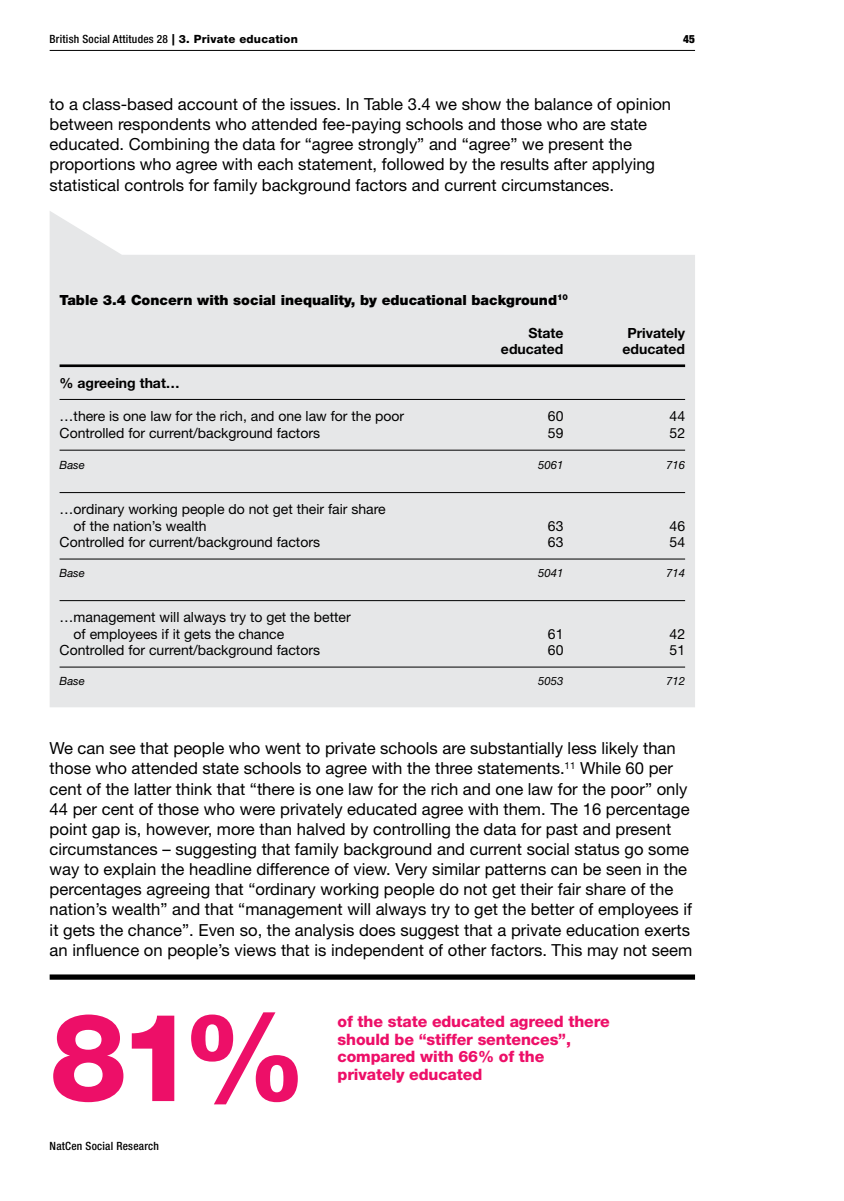
<style>
.page{position:relative;width:844px;height:1201px;background:#fff}
.page>*{position:absolute;margin:0;border:0;box-sizing:border-box;transform-origin:0 0}
.t1{font:800 122.5px "Helvetica Neue LT Std";color:#ed0f68}
.t2{font:16.62px/20.1px "Helvetica Neue LT Std";color:#000}
.t3{font:800 15.75px/17.5px "Helvetica Neue LT Std";letter-spacing:-.01em;color:#ed0f68}
.t4{font:14px/16.6px "Helvetica Neue LT Std";color:#000}
.t5{font:900 14px "Helvetica Neue LT Std";color:#000}
.t6{font:700 14px/16.6px "Helvetica Neue LT Std";color:#000;text-align:right}
.t7{font:500 condensed 11.38px "Helvetica Neue LT Std";letter-spacing:.02em;color:#000}
.t8{font:italic 11.38px "Helvetica Neue LT Std";color:#000}
.t9{font:900 condensed 11.38px "Helvetica Neue LT Std";color:#000}
.s1{font-weight:800;font-stretch:normal}
</style>
<div class="page">
<hr style="left:50px;top:50px;width:644px;height:1px;background:#000">
<svg style="left:50px;top:211px;width:644px;height:496px;background:#e7e8e9"></svg>
<hr style="left:60px;top:364px;width:625px;height:3px;background:#000">
<hr style="left:60px;top:399px;width:625px;height:1px;background:#000">
<hr style="left:60px;top:450px;width:625px;height:1px;background:#000">
<hr style="left:60px;top:492px;width:625px;height:1px;background:#000">
<hr style="left:60px;top:558px;width:625px;height:1px;background:#000">
<hr style="left:60px;top:600px;width:625px;height:1px;background:#000">
<hr style="left:60px;top:666px;width:625px;height:1px;background:#000">
<div style="left:50px;top:974px;width:644px;height:5px;background:#000"></div>
<p class="t7" style="left:50px;top:32px;width:250px">British Social Attitudes 28 <span class="s1">| 3. Private education</span></p>
<p class="t9" style="left:683px;top:32px;width:13px">45</p>
<p class="t2" style="left:50px;top:94px;width:623px">to a class-based account of the issues. In Table 3.4 we show the balance of opinion between respondents who attended fee-paying schools and those who are state educated. Combining the data for “agree strongly” and “agree” we present the proportions who agree with each statement, followed by the results after applying statistical controls for family background factors and current circumstances.</p>
<p class="t5" style="left:60px;top:291px;width:510px">Table 3.4 Concern with social inequality, by educational background<sup>10</sup></p>
<p class="t6" style="left:501px;top:324px;width:64px">State educated</p>
<p class="t6" style="left:622px;top:324px;width:64px;text-align:center">Privately educated</p>
<p class="t6" style="left:60px;top:374px;width:122px">% agreeing that…</p>
<p class="t4" style="left:60px;top:407px;width:346px">…there is one law for the rich, and one law for the poor</p>
<p class="t4" style="left:547px;top:407px;width:17px">60</p>
<p class="t4" style="left:669px;top:407px;width:17px">44</p>
<p class="t4" style="left:60px;top:424px;width:262px">Controlled for current/background factors</p>
<p class="t4" style="left:547px;top:424px;width:17px">59</p>
<p class="t4" style="left:669px;top:424px;width:17px">52</p>
<p class="t8" style="left:60px;top:458px;width:27px">Base</p>
<p class="t8" style="left:538px;top:458px;width:27px">5061</p>
<p class="t8" style="left:666px;top:458px;width:20px">716</p>
<p class="t4" style="left:74px;top:500px;width:313px;text-indent:-14px">…ordinary working people do not get their fair share of the nation’s wealth</p>
<p class="t4" style="left:547px;top:517px;width:17px">63</p>
<p class="t4" style="left:669px;top:517px;width:17px">46</p>
<p class="t4" style="left:60px;top:534px;width:262px">Controlled for current/background factors</p>
<p class="t4" style="left:547px;top:534px;width:17px">63</p>
<p class="t4" style="left:669px;top:534px;width:17px">54</p>
<p class="t8" style="left:60px;top:566px;width:27px">Base</p>
<p class="t8" style="left:538px;top:566px;width:27px">5041</p>
<p class="t8" style="left:666px;top:566px;width:20px">714</p>
<p class="t4" style="left:74px;top:608px;width:278px;text-indent:-14px">…management will always try to get the better of employees if it gets the chance</p>
<p class="t4" style="left:547px;top:625px;width:17px">61</p>
<p class="t4" style="left:669px;top:625px;width:17px">42</p>
<p class="t4" style="left:60px;top:642px;width:262px">Controlled for current/background factors</p>
<p class="t4" style="left:547px;top:642px;width:17px">60</p>
<p class="t4" style="left:669px;top:642px;width:17px">51</p>
<p class="t8" style="left:60px;top:674px;width:27px">Base</p>
<p class="t8" style="left:538px;top:674px;width:27px">5053</p>
<p class="t8" style="left:666px;top:674px;width:20px">712</p>
<p class="t2" style="left:50px;top:738px;width:644px">We can see that people who went to private schools are substantially less likely than those who attended state schools to agree with the three statements.<sup>11</sup> While 60 per cent of the latter think that “there is one law for the rich and one law for the poor” only 44 per cent of those who were privately educated agree with them. The 16 percentage point gap is, however, more than halved by controlling the data for past and present circumstances – suggesting that family background and current social status go some way to explain the headline difference of view. Very similar patterns can be seen in the percentages agreeing that “ordinary working people do not get their fair share of the nation’s wealth” and that “management will always try to get the better of employees if it gets the chance”. Even so, the analysis does suggest that a private education exerts an influence on people’s views that is independent of other factors. This may not seem</p>
<h1 class="t1" style="left:50px;top:984px;width:259px">81%</h1>
<p class="t3" style="left:337px;top:1012px;width:273px">of the state educated agreed there should be “stiffer sentences”, compared with 66% of the privately educated</p>
<p class="t7" style="left:50px;top:1138px;width:111px">NatCen Social Research</p>
</div>
